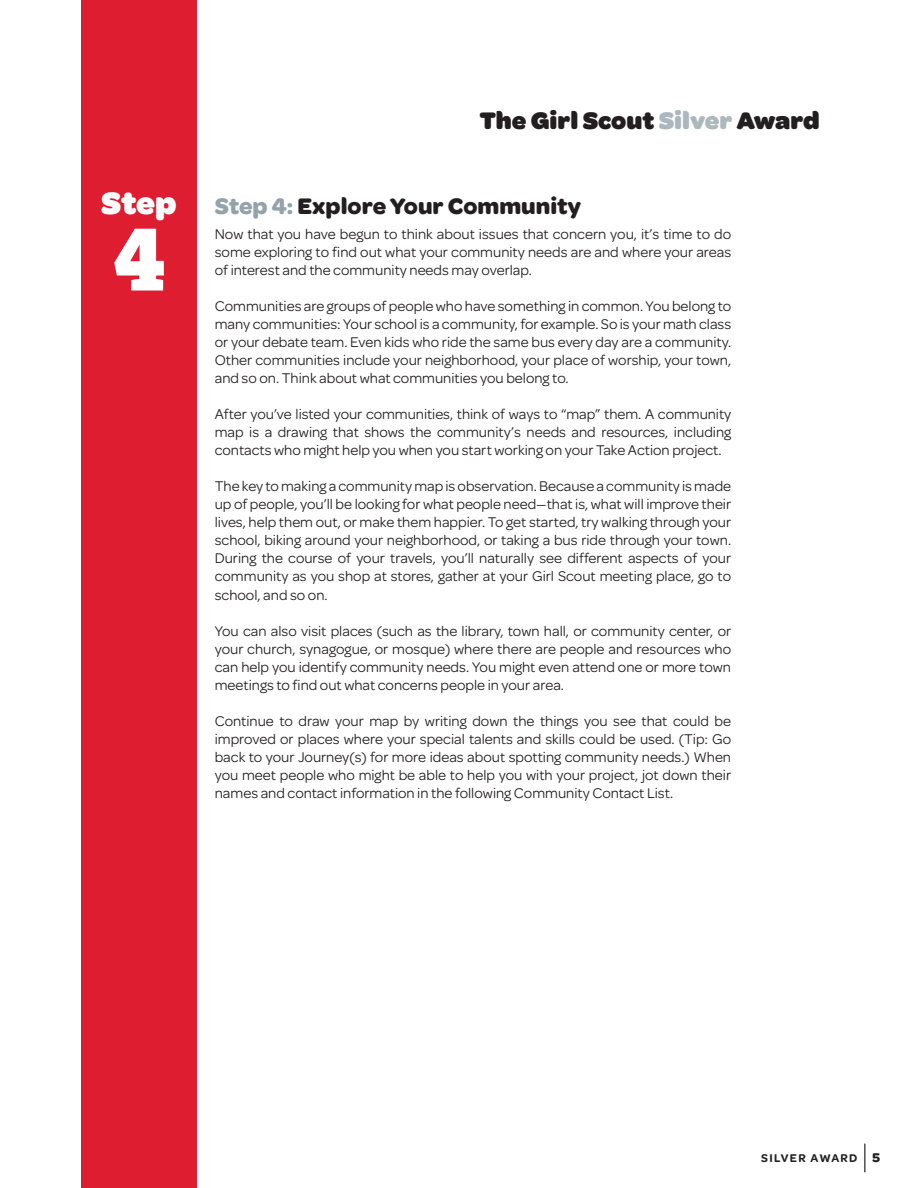
<style>
.page{position:relative;width:918px;height:1188px;background:#fff}
.page>*{position:absolute;margin:0;border:0;box-sizing:border-box;transform-origin:0 0}
.t1{font:900 33px "Omnes Girl Scouts";color:#fff}
.t2{font:900 25.5px "Omnes Girl Scouts";color:#231f20}
.t3{font:700 24px "Omnes Girl Scouts";color:#231f20}
.t4{font:15px/18px "Omnes Girl Scouts";color:#231f20;text-align:justify}
.t5{font:600 12px "Omnes Girl Scouts";letter-spacing:.11em;color:#231f20}
.s1{color:#adb8be}
.s2{color:#94a2aa}
.s3{font-weight:700;font-size:13.5px}
</style>
<div class="page">
<div style="left:81px;top:0;width:116px;height:1187px;background:#de1d30"></div>
<svg style="left:864px;top:1143px;width:1px;height:28px"></svg>
<h1 class="t1" style="left:101px;top:178px;width:77px">Step</h1>
<h2 class="t2" style="left:479px;top:101px;width:341px">The Girl Scout <span class="s1">Silver</span> Award</h2>
<h3 class="t3" style="left:215px;top:189px;width:368px"><span class="s2">Step 4:</span> Explore Your Community</h3>
<p class="t4" style="left:215px;top:224px;width:518px">Now that you have begun to think about issues that concern you, it’s time to do some exploring to find out what your community needs are and where your areas of interest and the community needs may overlap.</p>
<p class="t4" style="left:215px;top:296px;width:518px">Communities are groups of people who have something in common. You belong to many communities: Your school is a community, for example. So is your math class or your debate team. Even kids who ride the same bus every day are a community.<br>Other communities include your neighborhood, your place of worship, your town, and so on. Think about what communities you belong to.</p>
<p class="t4" style="left:215px;top:404px;width:518px">After you’ve listed your communities, think of ways to “map” them. A community map is a drawing that shows the community’s needs and resources, including contacts who might help you when you start working on your Take Action project.</p>
<p class="t4" style="left:215px;top:476px;width:517px">The key to making a community map is observation. Because a community is made up of people, you’ll be looking for what people need—that is, what will improve their lives, help them out, or make them happier. To get started, try walking through your school, biking around your neighborhood, or taking a bus ride through your town.<br>During the course of your travels, you’ll naturally see different aspects of your community as you shop at stores, gather at your Girl Scout meeting place, go to school, and so on.</p>
<p class="t4" style="left:215px;top:620px;width:518px">You can also visit places (such as the library, town hall, or community center, or your church, synagogue, or mosque) where there are people and resources who can help you identify community needs. You might even attend one or more town meetings to find out what concerns people in your area.</p>
<p class="t4" style="left:215px;top:710px;width:517px">Continue to draw your map by writing down the things you see that could be improved or places where your special talents and skills could be used. (Tip: Go back to your Journey(s) for more ideas about spotting community needs.) When you meet people who might be able to help you with your project, jot down their names and contact information in the following Community Contact List.</p>
<p class="t5" style="left:761px;top:1149px;width:120px">SILVER AWARD <span class="s3">5</span></p>
</div>
